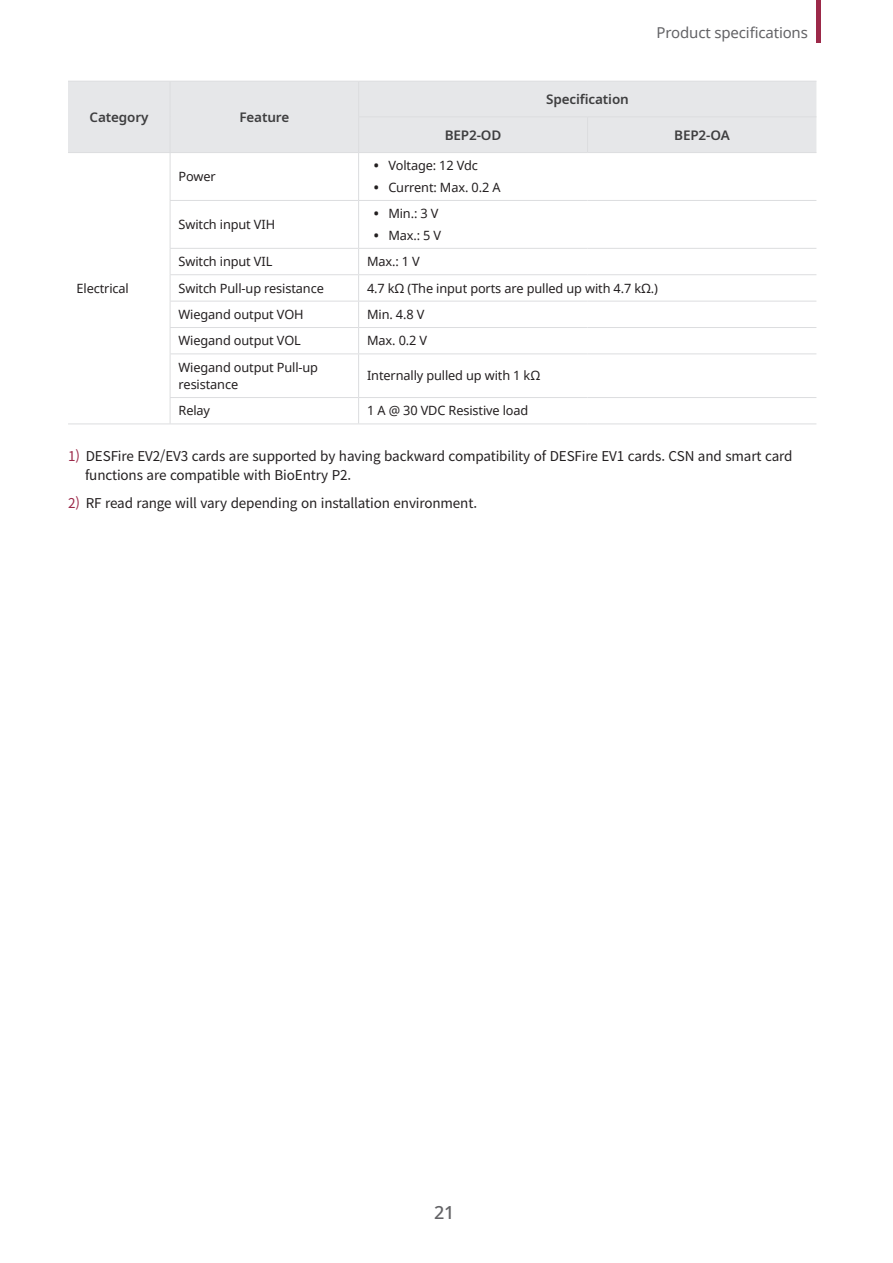
<style>
.page{position:relative;width:893px;height:1263px;background:#fff}
.page>*{position:absolute;margin:0;border:0;box-sizing:border-box;transform-origin:0 0}
.t1{font:500 18px "Noto Sans";color:#636366}
.t2{font:15px "Noto Sans";letter-spacing:-.01em;color:#636366}
.t3{font:13.5px/19.5px "Noto Sans CJ Kkr";letter-spacing:-.01em;color:#231f20}
.Description-Center-C{font:600 13.5px "Noto Sans";letter-spacing:-.01em;color:#3e3e3f}
.Description_1-Cell{font:12.75px/17.2px "Noto Sans";letter-spacing:-.01em;color:#231f20}
.s1{font-weight:500;font-size:15.3px}
.s2{color:#9c2949}
</style>
<div class="page">
<div style="left:816px;top:0;width:5px;height:43px;background:#9c2949"></div>
<div style="left:68px;top:82px;width:748px;height:70px;background:#e6e7e9"></div>
<hr style="left:68px;top:81px;width:102px;height:1px;background:#dcdddf">
<hr style="left:170px;top:81px;width:189px;height:1px;background:#dcdddf">
<hr style="left:170px;top:82px;width:1px;height:35px;background:#dcdddf">
<hr style="left:359px;top:81px;width:228px;height:1px;background:#dcdddf">
<hr style="left:358px;top:82px;width:1px;height:34px;background:#dcdddf">
<hr style="left:587px;top:81px;width:229px;height:1px;background:#dcdddf">
<hr style="left:170px;top:117px;width:1px;height:35px;background:#dcdddf">
<hr style="left:358px;top:116px;width:229px;height:1px;background:#dcdddf">
<hr style="left:358px;top:117px;width:1px;height:35px;background:#dcdddf">
<hr style="left:587px;top:116px;width:229px;height:1px;background:#dcdddf">
<hr style="left:587px;top:117px;width:1px;height:35px;background:#dcdddf">
<hr style="left:68px;top:152px;width:102px;height:1px;background:#dcdddf">
<hr style="left:170px;top:152px;width:189px;height:1px;background:#dcdddf">
<hr style="left:170px;top:153px;width:1px;height:47px;background:#dcdddf">
<hr style="left:359px;top:152px;width:228px;height:1px;background:#dcdddf">
<hr style="left:358px;top:153px;width:1px;height:47px;background:#dcdddf">
<hr style="left:587px;top:152px;width:229px;height:1px;background:#dcdddf">
<hr style="left:170px;top:200px;width:189px;height:1px;background:#dcdddf">
<hr style="left:170px;top:201px;width:1px;height:47px;background:#dcdddf">
<hr style="left:359px;top:200px;width:228px;height:1px;background:#dcdddf">
<hr style="left:358px;top:201px;width:1px;height:47px;background:#dcdddf">
<hr style="left:587px;top:200px;width:229px;height:1px;background:#dcdddf">
<hr style="left:170px;top:248px;width:189px;height:1px;background:#dcdddf">
<hr style="left:359px;top:248px;width:228px;height:1px;background:#dcdddf">
<hr style="left:587px;top:248px;width:229px;height:1px;background:#dcdddf">
<hr style="left:170px;top:274px;width:189px;height:1px;background:#dcdddf">
<hr style="left:359px;top:274px;width:228px;height:1px;background:#dcdddf">
<hr style="left:587px;top:274px;width:229px;height:1px;background:#dcdddf">
<hr style="left:170px;top:301px;width:189px;height:1px;background:#dcdddf">
<hr style="left:359px;top:301px;width:228px;height:1px;background:#dcdddf">
<hr style="left:587px;top:301px;width:229px;height:1px;background:#dcdddf">
<hr style="left:170px;top:327px;width:189px;height:1px;background:#dcdddf">
<svg style="left:170px;top:249px;width:1px;height:104px"></svg>
<hr style="left:359px;top:327px;width:228px;height:1px;background:#dcdddf">
<svg style="left:358px;top:249px;width:1px;height:104px"></svg>
<hr style="left:587px;top:327px;width:229px;height:1px;background:#dcdddf">
<hr style="left:170px;top:353px;width:189px;height:1px;background:#dcdddf">
<hr style="left:170px;top:354px;width:1px;height:43px;background:#dcdddf">
<hr style="left:359px;top:353px;width:228px;height:1px;background:#dcdddf">
<hr style="left:358px;top:354px;width:1px;height:43px;background:#dcdddf">
<hr style="left:587px;top:353px;width:229px;height:1px;background:#dcdddf">
<hr style="left:170px;top:397px;width:189px;height:1px;background:#dcdddf">
<svg style="left:170px;top:398px;width:1px;height:25px"></svg>
<hr style="left:359px;top:397px;width:228px;height:1px;background:#dcdddf">
<svg style="left:358px;top:398px;width:1px;height:25px"></svg>
<hr style="left:587px;top:397px;width:229px;height:1px;background:#dcdddf">
<hr style="left:68px;top:423px;width:102px;height:1px;background:#dcdddf">
<hr style="left:170px;top:423px;width:189px;height:1px;background:#dcdddf">
<hr style="left:359px;top:423px;width:228px;height:1px;background:#dcdddf">
<hr style="left:587px;top:423px;width:229px;height:1px;background:#dcdddf">
<p class="Description-Center-C" style="left:90px;top:108px;width:60px">Category</p>
<p class="Description-Center-C" style="left:239px;top:108px;width:51px">Feature</p>
<p class="Description_1-Cell" style="left:179px;top:168px;width:39px">Power</p>
<p class="Description_1-Cell" style="left:179px;top:215px;width:98px">Switch input VIH</p>
<p class="Description-Center-C" style="left:546px;top:90px;width:84px">Specification</p>
<p class="t2" style="left:656px;top:23px;width:153px">Product specifications</p>
<p class="Description-Center-C" style="left:445px;top:125px;width:58px">BEP2-OD</p>
<p class="Description-Center-C" style="left:674px;top:125px;width:57px">BEP2-OA</p>
<p class="Description_1-Cell" style="left:373px;top:157px;width:106px"><span class="s1">•</span> Voltage: 12 Vdc</p>
<p class="Description_1-Cell" style="left:373px;top:178px;width:128px"><span class="s1">•</span> Current: Max. 0.2 A</p>
<p class="Description_1-Cell" style="left:373px;top:205px;width:67px"><span class="s1">•</span> Min.: 3 V</p>
<p class="Description_1-Cell" style="left:373px;top:226px;width:69px"><span class="s1">•</span> Max.: 5 V</p>
<p class="Description_1-Cell" style="left:179px;top:253px;width:95px">Switch input VIL</p>
<p class="Description_1-Cell" style="left:367px;top:253px;width:54px">Max.: 1 V</p>
<p class="Description_1-Cell" style="left:179px;top:279px;width:147px">Switch Pull-up resistance</p>
<p class="Description_1-Cell" style="left:367px;top:279px;width:292px">4.7 kΩ (The input ports are pulled up with 4.7 kΩ.)</p>
<p class="Description_1-Cell" style="left:179px;top:305px;width:127px">Wiegand output VOH</p>
<p class="Description_1-Cell" style="left:367px;top:305px;width:59px">Min. 4.8 V</p>
<p class="Description_1-Cell" style="left:179px;top:332px;width:124px">Wiegand output VOL</p>
<p class="Description_1-Cell" style="left:367px;top:332px;width:62px">Max. 0.2 V</p>
<p class="Description_1-Cell" style="left:179px;top:358px;width:141px">Wiegand output Pull-up resistance</p>
<p class="Description_1-Cell" style="left:367px;top:367px;width:175px">Internally pulled up with 1 kΩ</p>
<p class="Description_1-Cell" style="left:179px;top:402px;width:33px">Relay</p>
<p class="Description_1-Cell" style="left:367px;top:402px;width:163px">1 A @ 30 VDC Resistive load</p>
<p class="t3" style="left:85px;top:446px;width:709px;text-indent:-17px"><span class="s2">1)</span> DESFire EV2/EV3 cards are supported by having backward compatibility of DESFire EV1 cards. CSN and smart card functions are compatible with BioEntry P2.</p>
<p class="t3" style="left:68px;top:494px;width:411px"><span class="s2">2)</span> RF read range will vary depending on installation environment.</p>
<p class="Description_1-Cell" style="left:77px;top:279px;width:54px">Electrical</p>
<h1 class="t1" style="left:434px;top:1200px;width:22px">21</h1>
</div>
